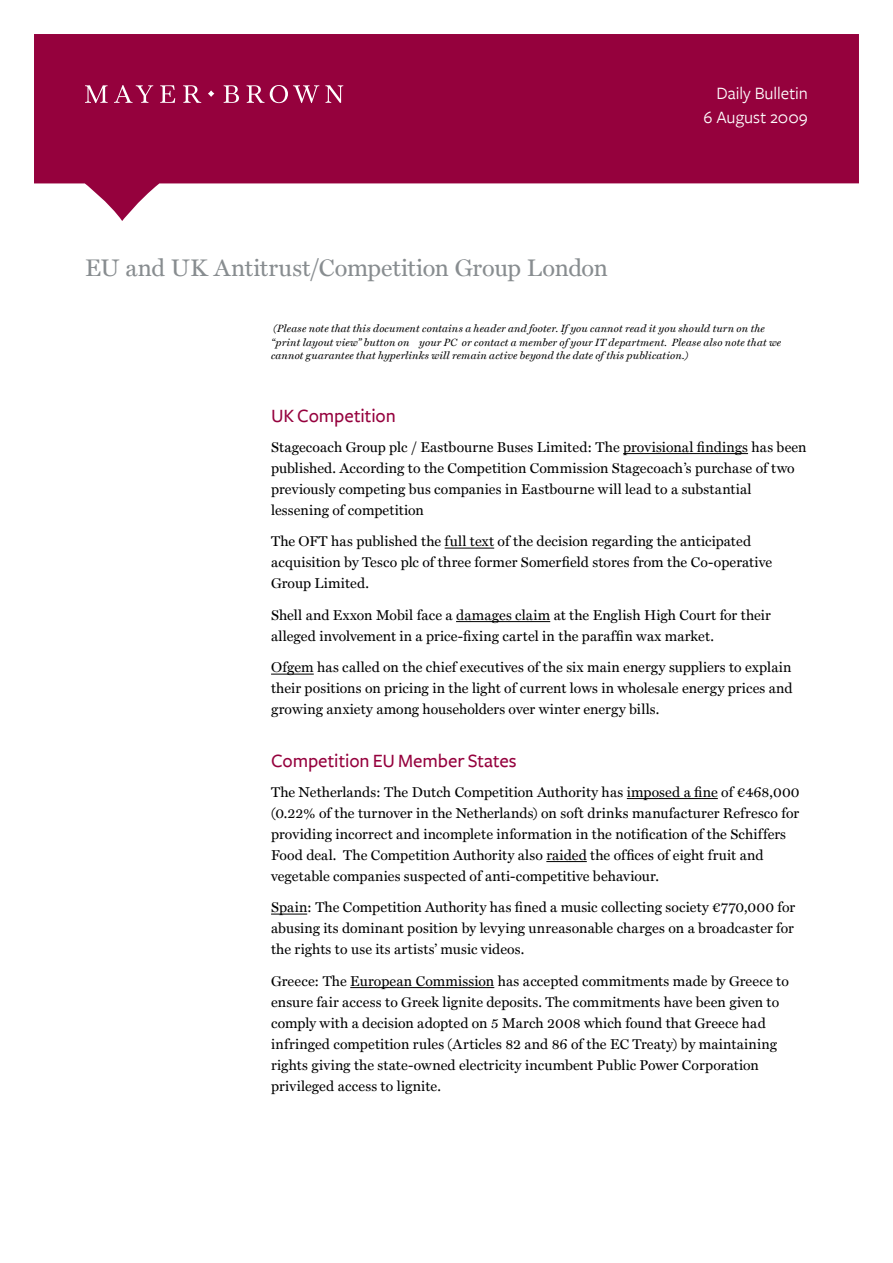
<style>
.page{position:relative;width:893px;height:1263px;background:#fff}
.page>*{position:absolute;margin:0;border:0;box-sizing:border-box;transform-origin:0 0}
.t1{font:24px "Miller Text";letter-spacing:-.005em;color:#888d90}
.t2{font:500 19.5px "Freight Sans";letter-spacing:-.005em;color:#95013d}
.t3{font:18px/24px "Freight Sans";color:#fff;text-align:right}
.t4{font:14.25px/21px "Miller Text";letter-spacing:.01em;color:#000}
.t5{font:italic 10.5px/13.5px "Miller Text";letter-spacing:.02em;color:#000}
</style>
<div class="page">
<hr style="left:623px;top:453px;width:125px;height:1px;background:#000">
<hr style="left:445px;top:548px;width:49px;height:1px;background:#000">
<hr style="left:456px;top:621px;width:94px;height:1px;background:#000">
<hr style="left:271px;top:674px;width:43px;height:1px;background:#000">
<hr style="left:627px;top:798px;width:91px;height:1px;background:#000">
<hr style="left:546px;top:861px;width:41px;height:1px;background:#000">
<hr style="left:271px;top:914px;width:36px;height:1px;background:#000">
<hr style="left:350px;top:987px;width:144px;height:1px;background:#000">
<svg style="left:34px;top:34px;width:825px;height:187px;fill:#95013d"></svg>
<svg style="left:85px;top:85px;width:258px;height:18px;background:#ac3867"></svg>
<h1 class="t1" style="left:85px;top:254px;width:524px">EU and UK Antitrust/Competition Group London</h1>
<p class="t3" style="left:704px;top:82px;width:106px">Daily Bulletin<br>6 August 2009</p>
<p class="t5" style="left:271px;top:322px;width:512px">(Please note that this document contains a header and footer. If you cannot read it you should turn on the “print layout view” button on your PC or contact a member of your IT department. Please also note that we cannot guarantee that hyperlinks will remain active beyond the date of this publication.)</p>
<h2 class="t2" style="left:271px;top:405px;width:126px">UK Competition</h2>
<p class="t4" style="left:271px;top:436px;width:537px">Stagecoach Group plc / Eastbourne Buses Limited: The provisional findings has been published. According to the Competition Commission Stagecoach’s purchase of two previously competing bus companies in Eastbourne will lead to a substantial lessening of competition</p>
<p class="t4" style="left:271px;top:531px;width:503px">The OFT has published the full text of the decision regarding the anticipated acquisition by Tesco plc of three former Somerfield stores from the Co-operative<br>Group Limited.</p>
<p class="t4" style="left:271px;top:604px;width:501px">Shell and Exxon Mobil face a damages claim at the English High Court for their alleged involvement in a price-fixing cartel in the paraffin wax market.</p>
<p class="t4" style="left:271px;top:657px;width:523px;text-align:justify">Ofgem has called on the chief executives of the six main energy suppliers to explain their positions on pricing in the light of current lows in wholesale energy prices and growing anxiety among householders over winter energy bills.</p>
<h2 class="t2" style="left:271px;top:750px;width:247px">Competition EU Member States</h2>
<p class="t4" style="left:271px;top:781px;width:530px">The Netherlands: The Dutch Competition Authority has imposed a fine of €468,000 (0.22% of the turnover in the Netherlands) on soft drinks manufacturer Refresco for providing incorrect and incomplete information in the notification of the Schiffers Food deal. The Competition Authority also raided the offices of eight fruit and vegetable companies suspected of anti-competitive behaviour.</p>
<p class="t4" style="left:271px;top:897px;width:526px;text-align:justify">Spain: The Competition Authority has fined a music collecting society €770,000 for abusing its dominant position by levying unreasonable charges on a broadcaster for the rights to use its artists’ music videos.</p>
<p class="t4" style="left:271px;top:970px;width:519px">Greece: The European Commission has accepted commitments made by Greece to ensure fair access to Greek lignite deposits. The commitments have been given to comply with a decision adopted on 5 March 2008 which found that Greece had infringed competition rules (Articles 82 and 86 of the EC Treaty) by maintaining rights giving the state-owned electricity incumbent Public Power Corporation privileged access to lignite.</p>
</div>
